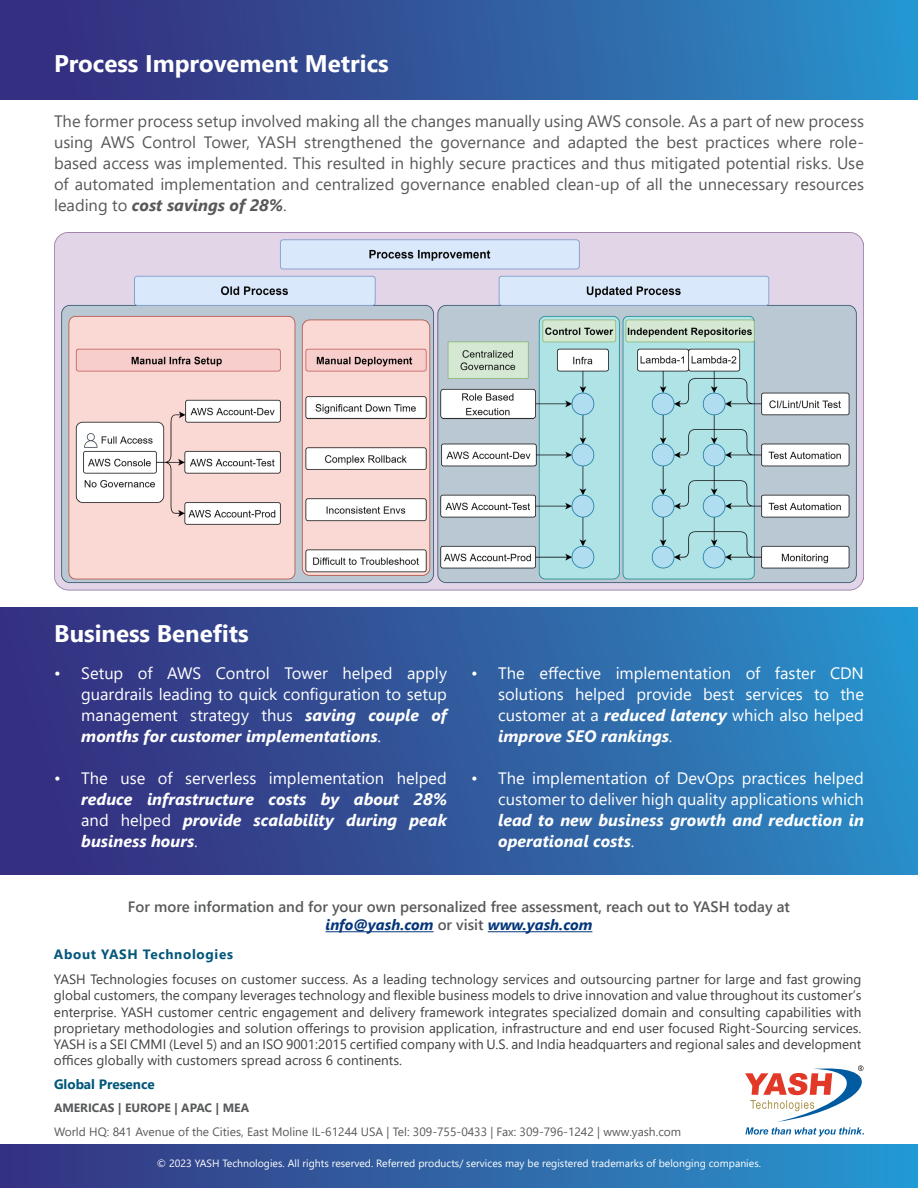
<style>
.page{position:relative;width:918px;height:1188px;background:#fff}
.page>*{position:absolute;margin:0;border:0;box-sizing:border-box;transform-origin:0 0}
.t1{font:700 24px "Segoe UI";color:#fff}
.t2{font:16.5px/21px "Segoe UI";color:#fff;text-align:justify}
.t3{font:16.5px/21px "Segoe UI";color:#58595b;text-align:justify}
.t4{font:italic 700 16.5px/21px "Segoe UI";color:#fff;text-align:justify}
.t5{font:600 15px/18px "Segoe UI";color:#58595b;text-align:center}
.t6{font:13.5px/16.2px "Segoe UI";color:#414042;text-align:justify}
.t7{font:700 13.5px "Segoe UI";letter-spacing:.05em;color:#03577a}
.t8{font:700 13.5px "Segoe UI";color:#00577a}
.t9{font:12px "Segoe UI";color:#58595b}
.t10{font:700 12px "Segoe UI";color:#58595b}
.t11{font:10.5px "Segoe UI";color:#fff}
.s1{font-weight:700;font-style:italic}
.s2{font-weight:400;font-style:normal}
.s3{font-weight:700;font-style:italic;color:#05367a}
</style>
<div class="page">
<div style="left:0;top:0;width:918px;height:99px;background:linear-gradient(to right,#372677,#2a91c9)"></div>
<img style="left:54px;top:232px;width:810px;height:359px">
<div style="left:0;top:608px;width:918px;height:266px;background:linear-gradient(to right,#372979,#2a8fc7)"></div>
<svg style="left:745px;top:1065px;width:119px;height:72px"></svg>
<div style="left:0;top:1144px;width:918px;height:44px;background:linear-gradient(to right,#37317e,#2898d0)"></div>
<hr style="left:326px;top:931px;width:108px;height:1px;background:#05367a">
<hr style="left:488px;top:931px;width:104px;height:1px;background:#05367a">
<h1 class="t1" style="left:54px;top:40px;width:336px">Process Improvement Metrics</h1>
<p class="t3" style="left:54px;top:109px;width:812px">The former process setup involved making all the changes manually using AWS console. As a part of new process using AWS Control Tower, YASH strengthened the governance and adapted the best practices where role&shy;based access was implemented. This resulted in highly secure practices and thus mitigated potential risks. Use of automated implementation and centralized governance enabled clean-up of all the unnecessary resources leading to <span class="s1">cost savings of 28%</span>.</p>
<h1 class="t1" style="left:54px;top:611px;width:196px">Business Benefits</h1>
<p class="t2" style="left:81px;top:662px;width:367px;text-indent:-27px">• Setup of AWS Control Tower helped apply guardrails leading to quick configuration to setup management strategy thus <span class="s1">saving couple of months for customer implementations</span>.</p>
<p class="t2" style="left:54px;top:766px;width:394px">• The use of serverless implementation helped</p>
<p class="t4" style="left:81px;top:786px;width:367px">reduce infrastructure costs by about 28% <span class="s2">and helped</span> provide scalability during peak business hours<span class="s2">.</span></p>
<p class="t2" style="left:498px;top:662px;width:367px;text-indent:-27px">• The effective implementation of faster CDN solutions helped provide best services to the customer at a <span class="s1">reduced latency</span> which also helped <span class="s1">improve SEO rankings</span>.</p>
<p class="t2" style="left:471px;top:766px;width:394px;text-align:right">• The implementation of DevOps practices helped customer to deliver high quality applications which</p>
<p class="t4" style="left:498px;top:807px;width:367px">lead to new business growth and reduction in operational costs<span class="s2">.</span></p>
<p class="t5" style="left:128px;top:897px;width:664px">For more information and for your own personalized free assessment, reach out to YASH today at <span class="s3">info@yash.com</span> or visit <span class="s3">www.yash.com</span></p>
<p class="t7" style="left:54px;top:942px;width:180px">About YASH Technologies</p>
<p class="t6" style="left:54px;top:970px;width:809px">YASH Technologies focuses on customer success. As a leading technology services and outsourcing partner for large and fast growing global customers, the company leverages technology and flexible business models to drive innovation and value throughout its customer’s enterprise. YASH customer centric engagement and delivery framework integrates specialized domain and consulting capabilities with proprietary methodologies and solution offerings to provision application, infrastructure and end user focused Right-Sourcing services.<br>YASH is a SEI CMMI (Level 5) and an ISO 9001:2015 certified company with U.S. and India headquarters and regional sales and development offices globally with customers spread across 6 continents.</p>
<p class="t8" style="left:54px;top:1071px;width:102px">Global Presence</p>
<p class="t10" style="left:54px;top:1097px;width:197px">AMERICAS | EUROPE | APAC | MEA</p>
<p class="t9" style="left:54px;top:1120px;width:629px">World HQ: 841 Avenue of the Cities, East Moline IL-61244 USA | Tel: 309-755-0433 | Fax: 309-796-1242 | www.yash.com</p>
<p class="t11" style="left:157px;top:1153px;width:606px">© 2023 YASH Technologies. All rights reserved. Referred products/ services may be registered trademarks of belonging companies.</p>
</div>
